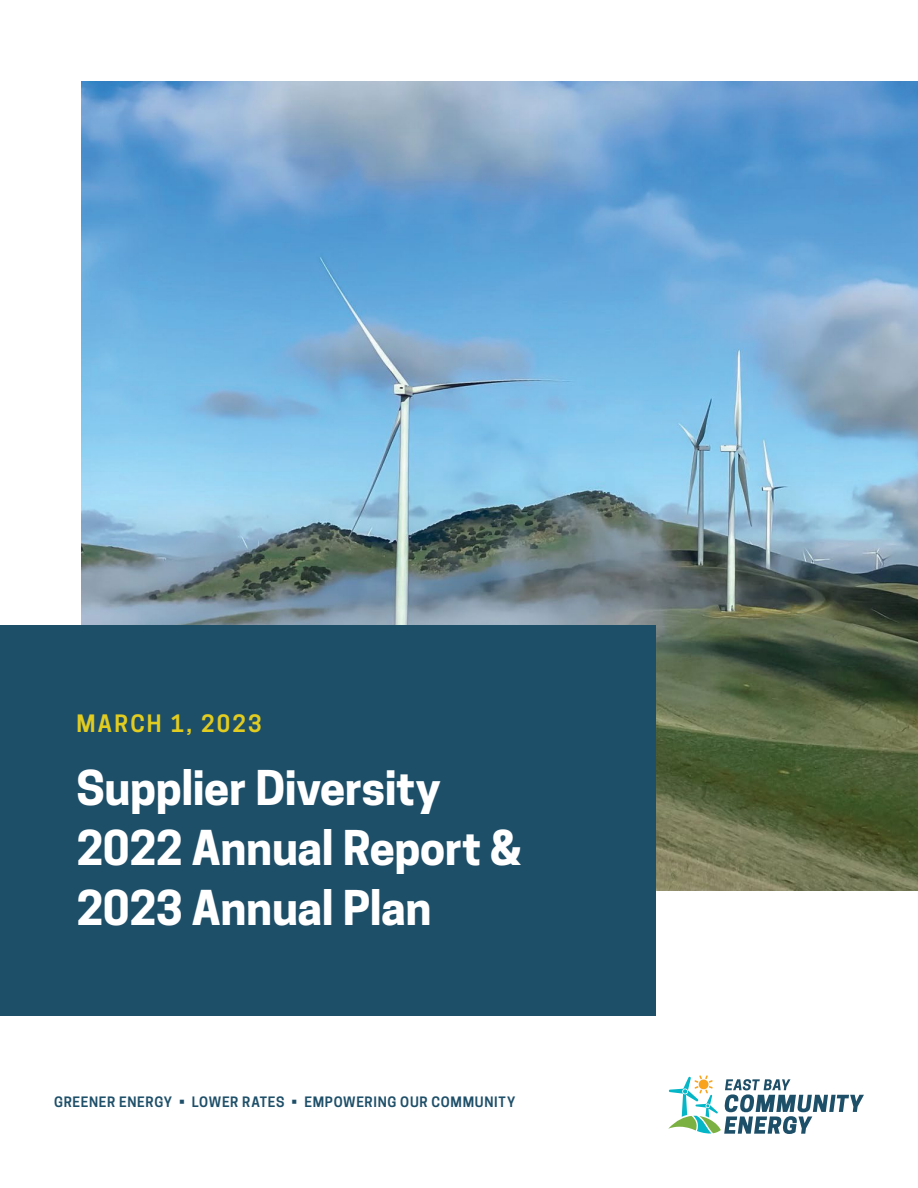
<style>
.page{position:relative;width:918px;height:1188px;background:#fff}
.page>*{position:absolute;margin:0;border:0;box-sizing:border-box;transform-origin:0 0}
.t1{font:700 45px/60px "Cooper Hewitt";letter-spacing:-.01em;color:#fff}
.t2{font:600 22.5px "Cooper Hewitt";letter-spacing:.095em;color:#e2cc20}
.t3{font:600 13.5px "Cooper Hewitt";letter-spacing:.05em;color:#1e4f69}
</style>
<div class="page">
<img style="left:81px;top:81px;width:837px;height:809px">
<svg style="left:668px;top:1075px;width:196px;height:59px"></svg>
<div style="left:0;top:625px;width:655px;height:390px;background:#1e4f69"></div>
<p class="t2" style="left:76px;top:710px;width:187px">MARCH 1, 2023</p>
<p class="t1" style="left:76px;top:759px;width:447px">Supplier Diversity<br>2022 Annual Report &amp;<br>2023 Annual Plan</p>
<p class="t3" style="left:54px;top:1094px;width:463px">GREENER ENERGY • LOWER RATES • EMPOWERING OUR COMMUNITY</p>
</div>
